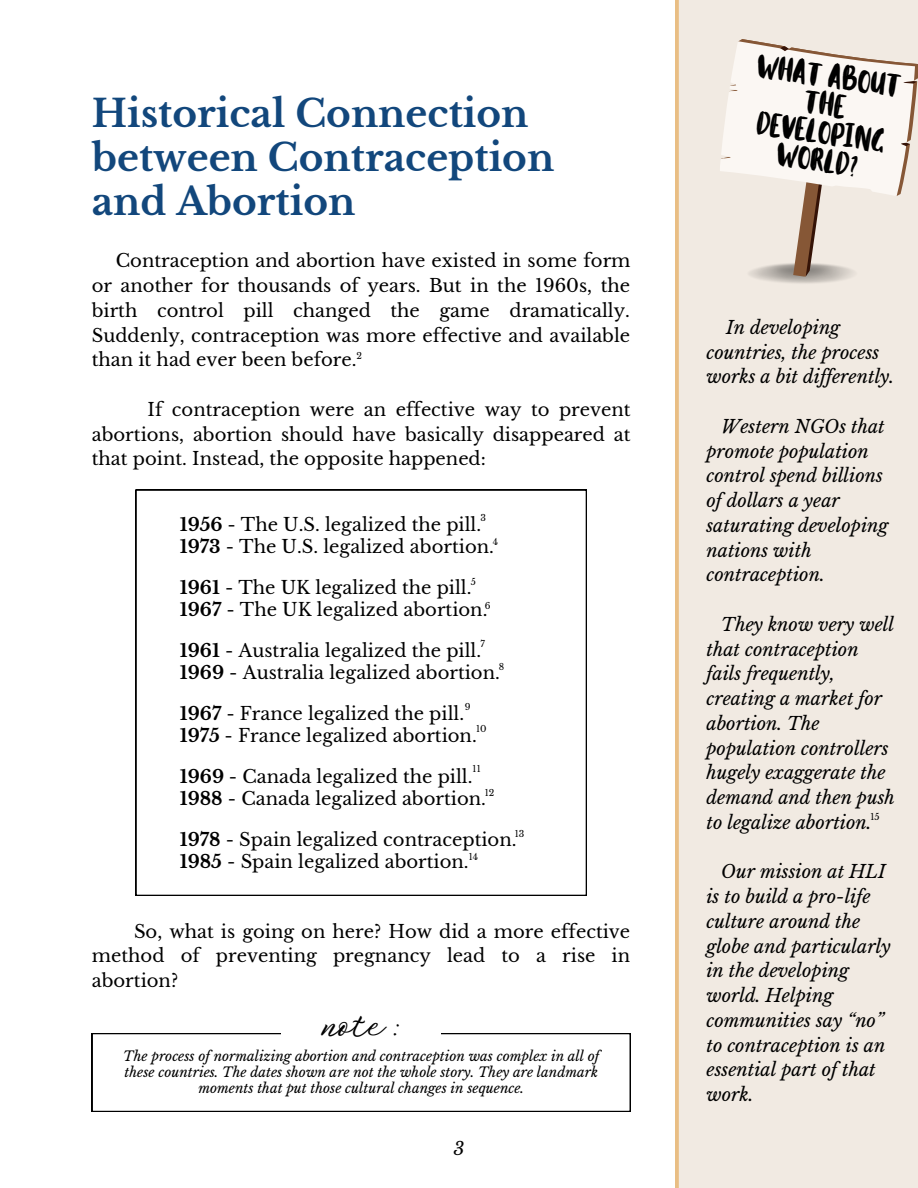
<style>
.page{position:relative;width:918px;height:1188px;background:#fff}
.page>*{position:absolute;margin:0;border:0;box-sizing:border-box;transform-origin:0 0}
.t1{font:700 37.5px/43.8px "Libre Baskerville";color:#12477c}
.t2{font:30px "TT Lovelies Script";color:#000}
.t3{font:26.4px/28.2px "Portobesto Caps";color:#000;text-align:center}
.t4{font:18px/24.8px "Libre Baskerville";color:#000}
.t5{font:italic 18px/24.8px "Libre Baskerville";color:#000}
.t6{font:italic 13.5px/16.2px "Libre Baskerville";color:#000;text-align:center}
.t7{font:9px "Libre Baskerville";color:#000}
.s1{font-weight:700}
</style>
<div class="page">
<div style="left:675px;top:0;width:243px;height:1188px;background:#f1eae2"></div>
<svg style="left:92px;top:1033px;width:539px;height:79px"></svg>
<div style="left:281px;top:1024px;width:160px;height:18px;background:#fff"></div>
<img style="left:746px;top:278px;width:113px;height:7px">
<svg style="left:707px;top:21px;width:211px;height:257px"></svg>
<svg style="left:136px;top:490px;width:451px;height:406px"></svg>
<h1 class="t1" style="left:92px;top:92px;width:464px">Historical Connection between Contraception and Abortion</h1>
<p class="t4" style="left:92px;top:249px;width:540px;text-align:justify;text-indent:24px">Contraception and abortion have existed in some form or another for thousands of years. But in the 1960s, the birth control pill changed the game dramatically.<br>Suddenly, contraception was more effective and available than it had ever been before.</p>
<p class="t4" style="left:92px;top:397px;width:540px;text-align:justify;text-indent:56px">If contraception were an effective way to prevent abortions, abortion should have basically disappeared at that point. Instead, the opposite happened:</p>
<p class="t7" style="left:357px;top:351px;width:7px">2</p>
<p class="t7" style="left:481px;top:512px;width:7px">3</p>
<p class="t4" style="left:180px;top:513px;width:316px;line-height:22.5px"><span class="s1">1956</span> - The U.S. legalized the pill.<br><span class="s1">1973</span> - The U.S. legalized abortion.</p>
<p class="t4" style="left:180px;top:576px;width:309px;line-height:22.5px"><span class="s1">1961</span> - The UK legalized the pill.<br><span class="s1">1967</span> - The UK legalized abortion.</p>
<p class="t4" style="left:180px;top:639px;width:322px;line-height:22.5px"><span class="s1">1961</span> - Australia legalized the pill.<br><span class="s1">1969</span> - Australia legalized abortion.</p>
<p class="t4" style="left:180px;top:702px;width:298px;line-height:22.5px"><span class="s1">1967</span> - France legalized the pill.<br><span class="s1">1975</span> - France legalized abortion.</p>
<p class="t4" style="left:180px;top:765px;width:308px;line-height:22.5px"><span class="s1">1969</span> - Canada legalized the pill.<br><span class="s1">1988</span> - Canada legalized abortion.</p>
<p class="t4" style="left:180px;top:828px;width:338px;line-height:22.5px"><span class="s1">1978</span> - Spain legalized contraception.<br><span class="s1">1985</span> - Spain legalized abortion.</p>
<p class="t7" style="left:493px;top:536px;width:7px">4</p>
<p class="t7" style="left:471px;top:576px;width:7px">5</p>
<p class="t7" style="left:485px;top:600px;width:7px">6</p>
<p class="t7" style="left:481px;top:638px;width:6px">7</p>
<p class="t7" style="left:499px;top:662px;width:7px">8</p>
<p class="t7" style="left:465px;top:701px;width:7px">9</p>
<p class="t7" style="left:476px;top:723px;width:12px">10</p>
<p class="t7" style="left:473px;top:764px;width:10px">11</p>
<p class="t7" style="left:485px;top:787px;width:11px">12</p>
<p class="t7" style="left:515px;top:828px;width:11px">13</p>
<p class="t7" style="left:469px;top:852px;width:11px">14</p>
<p class="t4" style="left:92px;top:919px;width:540px;text-align:justify;text-indent:42px">So, what is going on here? How did a more effective method of preventing pregnancy lead to a rise in abortion?</p>
<h2 class="t2" style="left:322px;top:1006px;width:80px">note :</h2>
<p class="t6" style="left:123px;top:1048px;width:477px">The process of normalizing abortion and contraception was complex in all of these countries. The dates shown are not the whole story. They are landmark moments that put those cultural changes in sequence.</p>
<p class="t5" style="left:453px;top:1136px;width:13px">3</p>
<h3 class="t3" style="left:759px;top:51px;width:146px;rotate:8deg">what about the developing world?</h3>
<p class="t5" style="left:706px;top:315px;width:189px;text-indent:20px">In developing countries, the process works a bit dif erently.</p>
<p class="t5" style="left:706px;top:414px;width:183px;text-indent:15px">Western NGOs that promote population control spend billions of dollars a year saturating developing nations with contraception.</p>
<p class="t5" style="left:706px;top:612px;width:190px;text-indent:15px">They know very well that contraception fails frequently, creating a market for abortion. The population controllers hugely exaggerate the demand and then push to legalize abortion.</p>
<p class="t5" style="left:706px;top:860px;width:186px;text-indent:15px">Our mission at HLI is to build a pro-life culture around the globe and particularly in the developing world. Helping communities say “no” to contraception is an essential part of that work.</p>
<p class="t7" style="left:870px;top:811px;width:11px">15</p>
</div>
